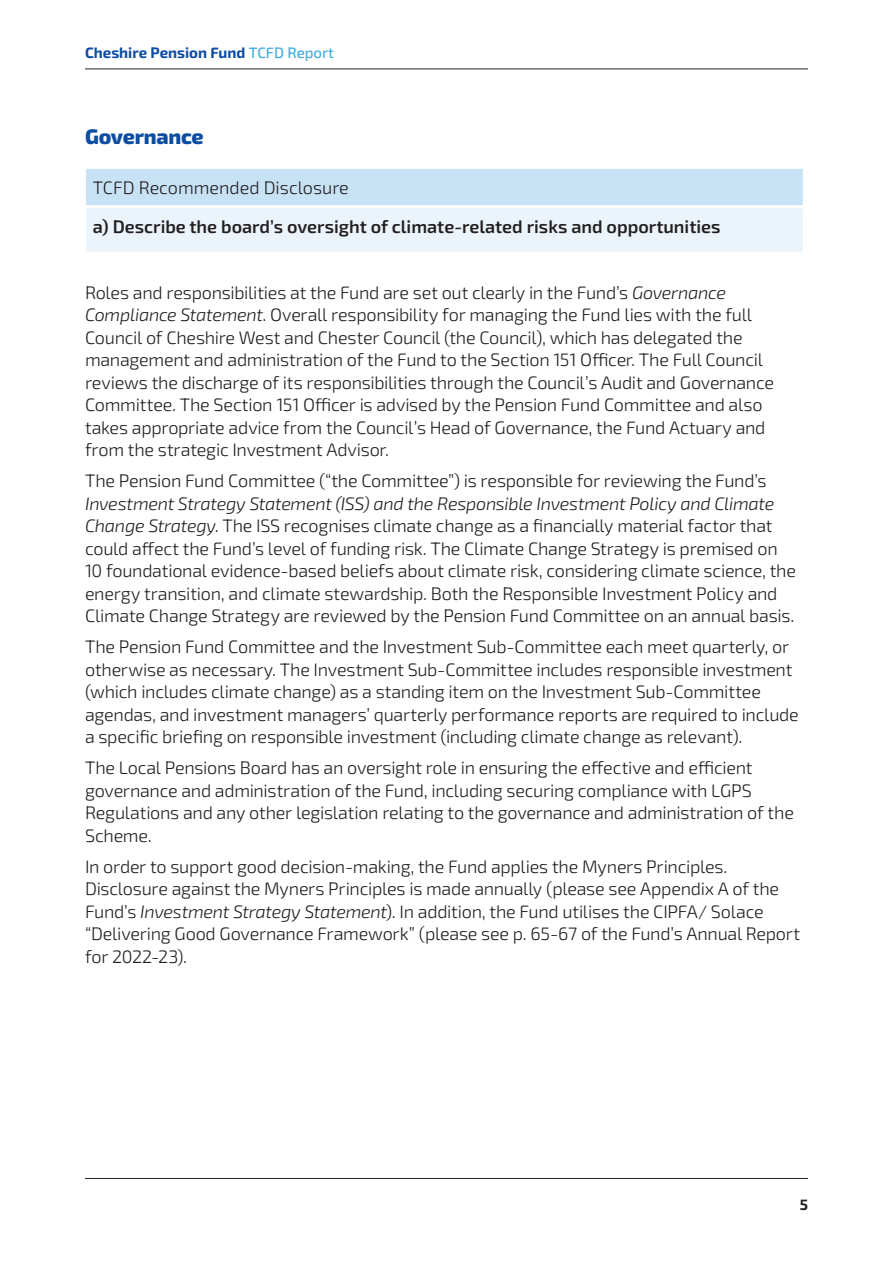
<style>
.page{position:relative;width:893px;height:1263px;background:#fff}
.page>*{position:absolute;margin:0;border:0;box-sizing:border-box;transform-origin:0 0}
.t1{font:800 21px "Exo 2";letter-spacing:-.01em;color:#0d4da1}
.t2{font:300 18px/22.5px "Exo 2";letter-spacing:-.015em;color:#231f20}
.t3{font:600 18px "Exo 2";color:#231f20}
.t4{font:700 15px "Exo 2";color:#0d4da1}
.t5{font:700 15px "Exo 2";color:#231f20}
.s1{font-weight:500;color:#40ade2}
.s2{font-weight:400;font-style:italic}
</style>
<div class="page">
<hr style="left:85px;top:69px;width:723px;height:1px;background:#231f20">
<hr style="left:85px;top:1178px;width:723px;height:1px;background:#231f20">
<div style="left:84px;top:167px;width:720px;height:40px;background:#c8e2f5"></div>
<div style="left:84px;top:207px;width:720px;height:47px;background:#ebf4fb"></div>
<hr style="left:83px;top:166px;width:723px;height:3px;background:#fff">
<hr style="left:83px;top:169px;width:3px;height:36px;background:#fff">
<hr style="left:803px;top:169px;width:3px;height:36px;background:#fff">
<hr style="left:83px;top:205px;width:723px;height:3px;background:#fff">
<hr style="left:83px;top:208px;width:3px;height:44px;background:#fff">
<hr style="left:803px;top:208px;width:3px;height:44px;background:#fff">
<hr style="left:83px;top:252px;width:723px;height:3px;background:#fff">
<p class="t4" style="left:85px;top:42px;width:250px">Cheshire Pension Fund <span class="s1">TCFD Report</span></p>
<p class="t1" style="left:85px;top:122px;width:120px">Governance</p>
<p class="t2" style="left:93px;top:176px;width:257px">TCFD Recommended Disclosure</p>
<p class="t3" style="left:93px;top:214px;width:629px">a) Describe the board’s oversight of climate-related risks and opportunities</p>
<p class="t2" style="left:85px;top:280px;width:690px">Roles and responsibilities at the Fund are set out clearly in the Fund’s <span class="s2">Governance Compliance Statement</span>. Overall responsibility for managing the Fund lies with the full Council of Cheshire West and Chester Council (the Council), which has delegated the management and administration of the Fund to the Section 151 Officer. The Full Council reviews the discharge of its responsibilities through the Council’s Audit and Governance Committee. The Section 151 Officer is advised by the Pension Fund Committee and also takes appropriate advice from the Council’s Head of Governance, the Fund Actuary and from the strategic Investment Advisor.</p>
<p class="t2" style="left:85px;top:469px;width:683px">The Pension Fund Committee (“the Committee”) is responsible for reviewing the Fund’s</p>
<p class="t2" style="left:85px;top:491px;width:712px"><span class="s2">Investment Strategy Statement (ISS) and the Responsible Investment Policy and Climate Change Strategy</span>. The ISS recognises climate change as a financially material factor that could affect the Fund’s level of funding risk. The Climate Change Strategy is premised on 10 foundational evidence-based beliefs about climate risk, considering climate science, the energy transition, and climate stewardship. Both the Responsible Investment Policy and Climate Change Strategy are reviewed by the Pension Fund Committee on an annual basis.</p>
<p class="t2" style="left:85px;top:635px;width:715px">The Pension Fund Committee and the Investment Sub-Committee each meet quarterly, or otherwise as necessary. The Investment Sub-Committee includes responsible investment (which includes climate change) as a standing item on the Investment Sub-Committee agendas, and investment managers’ quarterly performance reports are required to include a specific briefing on responsible investment (including climate change as relevant).</p>
<p class="t2" style="left:85px;top:756px;width:710px">The Local Pensions Board has an oversight role in ensuring the effective and efficient governance and administration of the Fund, including securing compliance with LGPS Regulations and any other legislation relating to the governance and administration of the Scheme.</p>
<p class="t2" style="left:85px;top:854px;width:716px">In order to support good decision-making, the Fund applies the Myners Principles.<br>Disclosure against the Myners Principles is made annually (please see Appendix A of the Fund’s <span class="s2">Investment Strategy Statement</span>). In addition, the Fund utilises the CIPFA/ Solace “Delivering Good Governance Framework” (please see p. 65-67 of the Fund’s Annual Report for 2022-23).</p>
<p class="t5" style="left:800px;top:1194px;width:10px">5</p>
</div>
